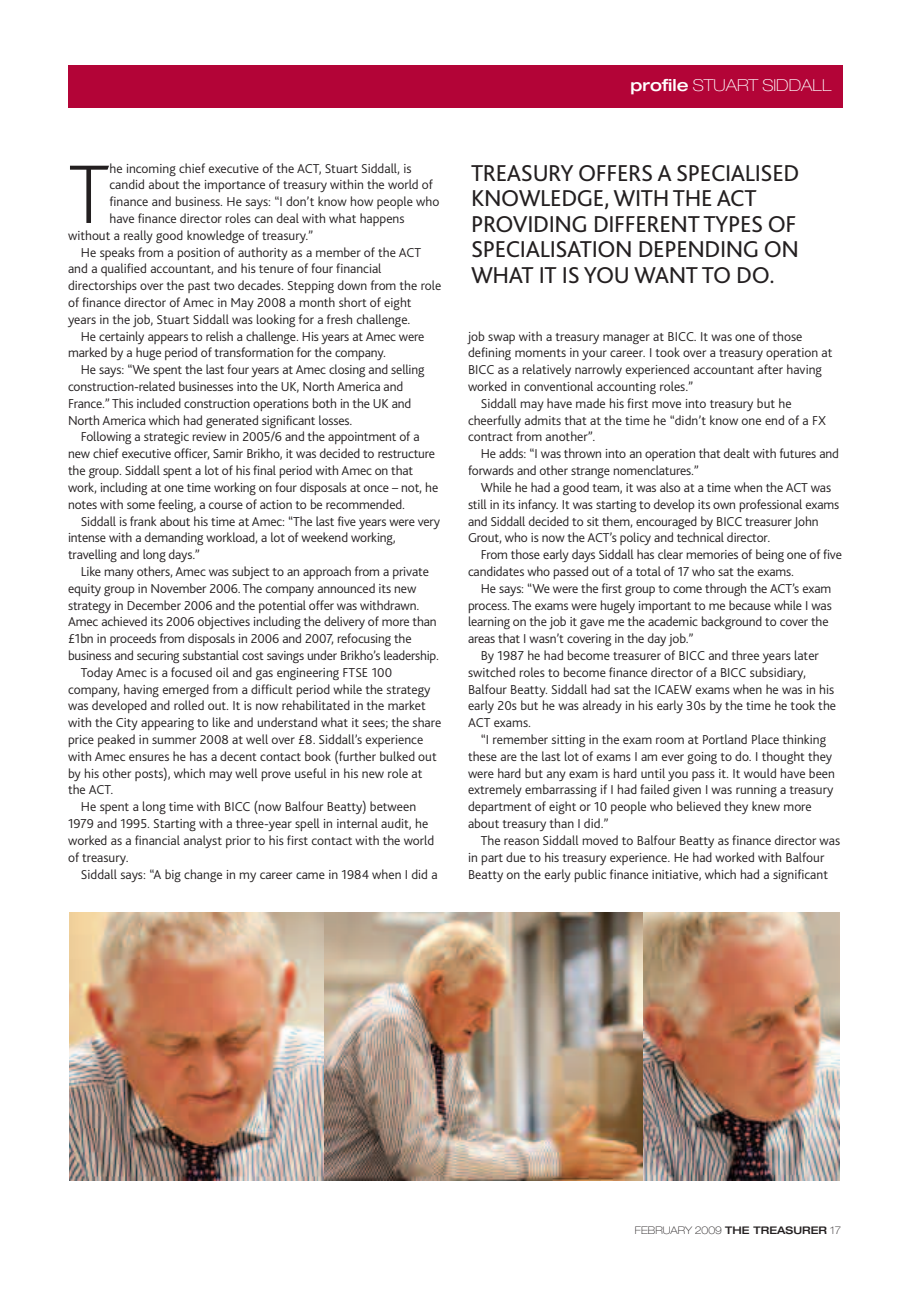
<style>
.page{position:relative;width:919px;height:1289px;background:#fff}
.page>*{position:absolute;margin:0;border:0;box-sizing:border-box;transform-origin:0 0}
.t1{font:200 86.85px "Bliss 2";color:#231f20}
.t2{font:24px/25.5px "Bliss 2";letter-spacing:-.015em;color:#231f20}
.t3{font:100 expanded 16.5px "Helvetica Neue";color:#fff}
.t4{font:300 13.5px "Bliss 2";color:#231f20}
.t5{font:100 expanded 10.5px "Helvetica Neue";color:#231f20}
.s1{font-weight:500}
</style>
<div class="page">
<div style="left:69px;top:65px;width:773px;height:42px;background:#b30437"></div>
<img style="left:69px;top:912px;width:255px;height:268px">
<img style="left:642px;top:912px;width:197px;height:268px">
<img style="left:324px;top:912px;width:318px;height:268px">
<p class="t3" style="left:630px;top:79px;width:202px"><span class="s1">profile</span> STUART SIDDALL</p>
<h1 class="t1" style="left:68px;top:161px;width:43px">T</h1>
<p class="t4" style="left:109px;top:163px;width:303px">he incoming chief executive of the ACT, Stuart Siddall, is</p>
<p class="t4" style="left:109px;top:180px;width:325px">candid about the importance of treasury within the world of</p>
<p class="t4" style="left:109px;top:197px;width:331px">finance and business. He says: “I don’t know how people who</p>
<p class="t4" style="left:109px;top:213px;width:296px">have finance director roles can deal with what happens</p>
<p class="t4" style="left:68px;top:230px;width:247px">without a really good knowledge of treasury.”</p>
<p class="t4" style="left:81px;top:247px;width:342px">He speaks from a position of authority as a member of the ACT</p>
<p class="t4" style="left:68px;top:264px;width:315px">and a qualified accountant, and his tenure of four financial</p>
<p class="t4" style="left:68px;top:281px;width:375px">directorships over the past two decades. Stepping down from the role</p>
<p class="t4" style="left:68px;top:297px;width:345px">of finance director of Amec in May 2008 a month short of eight</p>
<p class="t4" style="left:68px;top:314px;width:344px">years in the job, Stuart Siddall was looking for a fresh challenge.</p>
<p class="t4" style="left:81px;top:331px;width:345px">He certainly appears to relish a challenge. His years at Amec were</p>
<p class="t4" style="left:68px;top:348px;width:319px">marked by a huge period of transformation for the company.</p>
<p class="t4" style="left:81px;top:365px;width:345px">He says: “We spent the last four years at Amec closing and selling</p>
<p class="t4" style="left:68px;top:381px;width:336px">construction-related businesses into the UK, North America and</p>
<p class="t4" style="left:68px;top:398px;width:345px">France.” This included construction operations both in the UK and</p>
<p class="t4" style="left:68px;top:415px;width:286px">North America which had generated significant losses.</p>
<p class="t4" style="left:81px;top:432px;width:340px">Following a strategic review in 2005/6 and the appointment of a</p>
<p class="t4" style="left:68px;top:449px;width:368px">new chief executive officer, Samir Brikho, it was decided to restructure</p>
<p class="t4" style="left:68px;top:465px;width:346px">the group. Siddall spent a lot of his final period with Amec on that</p>
<p class="t4" style="left:68px;top:482px;width:371px">work, including at one time working on four disposals at once – not, he</p>
<p class="t4" style="left:68px;top:499px;width:338px">notes with some feeling, a course of action to be recommended.</p>
<p class="t4" style="left:81px;top:516px;width:360px">Siddall is frank about his time at Amec: “The last five years were very</p>
<p class="t4" style="left:68px;top:533px;width:329px">intense with a demanding workload, a lot of weekend working,</p>
<p class="t4" style="left:68px;top:549px;width:133px">travelling and long days.”</p>
<p class="t4" style="left:81px;top:566px;width:349px">Like many others, Amec was subject to an approach from a private</p>
<p class="t4" style="left:68px;top:583px;width:350px">equity group in November 2006. The company announced its new</p>
<p class="t4" style="left:68px;top:600px;width:353px">strategy in December 2006 and the potential offer was withdrawn.</p>
<p class="t4" style="left:68px;top:617px;width:370px">Amec achieved its 2006 objectives including the delivery of more than</p>
<p class="t4" style="left:68px;top:633px;width:345px">£1bn in proceeds from disposals in 2006 and 2007, refocusing the</p>
<p class="t4" style="left:68px;top:650px;width:372px">business and securing substantial cost savings under Brikho’s leadership.</p>
<p class="t4" style="left:81px;top:667px;width:313px">Today Amec is a focused oil and gas engineering FTSE 100</p>
<p class="t4" style="left:68px;top:684px;width:364px">company, having emerged from a difficult period while the strategy</p>
<p class="t4" style="left:68px;top:701px;width:359px">was developed and rolled out. It is now rehabilitated in the market</p>
<p class="t4" style="left:68px;top:717px;width:374px">with the City appearing to like and understand what it sees; the share</p>
<p class="t4" style="left:68px;top:734px;width:357px">price peaked in summer 2008 at well over £8. Siddall’s experience</p>
<p class="t4" style="left:68px;top:751px;width:370px">with Amec ensures he has a decent contact book (further bulked out</p>
<p class="t4" style="left:68px;top:768px;width:356px">by his other posts), which may well prove useful in his new role at</p>
<p class="t4" style="left:68px;top:785px;width:47px">the ACT.</p>
<p class="t4" style="left:81px;top:801px;width:337px">He spent a long time with BICC (now Balfour Beatty) between</p>
<p class="t4" style="left:68px;top:818px;width:362px">1979 and 1995. Starting with a three-year spell in internal audit, he</p>
<p class="t4" style="left:68px;top:835px;width:368px">worked as a financial analyst prior to his first contact with the world</p>
<p class="t4" style="left:68px;top:852px;width:62px">of treasury.</p>
<p class="t4" style="left:81px;top:869px;width:358px">Siddall says: “A big change in my career came in 1984 when I did a</p>
<h2 class="t2" style="left:471px;top:162px;width:330px">TREASURY OFFERS A SPECIALISED<br>KNOWLEDGE, WITH THE ACT<br>PROVIDING DIFFERENT TYPES OF<br>SPECIALISATION DEPENDING ON<br>WHAT IT IS YOU WANT TO DO.</h2>
<p class="t4" style="left:468px;top:331px;width:336px">job swap with a treasury manager at BICC. It was one of those</p>
<p class="t4" style="left:468px;top:348px;width:366px">defining moments in your career. I took over a treasury operation at</p>
<p class="t4" style="left:468px;top:365px;width:355px">BICC as a relatively narrowly experienced accountant after having</p>
<p class="t4" style="left:468px;top:381px;width:227px">worked in conventional accounting roles.”</p>
<p class="t4" style="left:480px;top:398px;width:312px">Siddall may have made his first move into treasury but he</p>
<p class="t4" style="left:468px;top:415px;width:359px">cheerfully admits that at the time he “didn’t know one end of a FX</p>
<p class="t4" style="left:468px;top:432px;width:129px">contract from another”.</p>
<p class="t4" style="left:480px;top:449px;width:360px">He adds: “I was thrown into an operation that dealt with futures and</p>
<p class="t4" style="left:468px;top:465px;width:232px">forwards and other strange nomenclatures.”</p>
<p class="t4" style="left:480px;top:482px;width:352px">While he had a good team, it was also at a time when the ACT was</p>
<p class="t4" style="left:468px;top:499px;width:373px">still in its infancy. It was starting to develop its own professional exams</p>
<p class="t4" style="left:468px;top:516px;width:352px">and Siddall decided to sit them, encouraged by BICC treasurer John</p>
<p class="t4" style="left:468px;top:533px;width:304px">Grout, who is now the ACT’s policy and technical director.</p>
<p class="t4" style="left:480px;top:549px;width:362px">From those early days Siddall has clear memories of being one of five</p>
<p class="t4" style="left:468px;top:566px;width:327px">candidates who passed out of a total of 17 who sat the exams.</p>
<p class="t4" style="left:480px;top:583px;width:352px">He says: “We were the first group to come through the ACT’s exam</p>
<p class="t4" style="left:468px;top:600px;width:365px">process. The exams were hugely important to me because while I was</p>
<p class="t4" style="left:468px;top:617px;width:362px">learning on the job it gave me the academic background to cover the</p>
<p class="t4" style="left:468px;top:633px;width:227px">areas that I wasn’t covering in the day job.”</p>
<p class="t4" style="left:480px;top:650px;width:339px">By 1987 he had become treasurer of BICC and three years later</p>
<p class="t4" style="left:468px;top:667px;width:339px">switched roles to become finance director of a BICC subsidiary,</p>
<p class="t4" style="left:468px;top:684px;width:368px">Balfour Beatty. Siddall had sat the ICAEW exams when he was in his</p>
<p class="t4" style="left:468px;top:701px;width:369px">early 20s but he was already in his early 30s by the time he took the</p>
<p class="t4" style="left:468px;top:717px;width:65px">ACT exams.</p>
<p class="t4" style="left:480px;top:734px;width:347px">“I remember sitting in the exam room at Portland Place thinking</p>
<p class="t4" style="left:468px;top:751px;width:366px">these are the last lot of exams I am ever going to do. I thought they</p>
<p class="t4" style="left:468px;top:768px;width:368px">were hard but any exam is hard until you pass it. It would have been</p>
<p class="t4" style="left:468px;top:785px;width:367px">extremely embarrassing if I had failed given I was running a treasury</p>
<p class="t4" style="left:468px;top:801px;width:345px">department of eight or 10 people who believed they knew more</p>
<p class="t4" style="left:468px;top:818px;width:142px">about treasury than I did.”</p>
<p class="t4" style="left:480px;top:835px;width:361px">The reason Siddall moved to Balfour Beatty as finance director was</p>
<p class="t4" style="left:468px;top:852px;width:358px">in part due to his treasury experience. He had worked with Balfour</p>
<p class="t4" style="left:468px;top:869px;width:361px">Beatty on the early public finance initiative, which had a significant</p>
<p class="t5" style="left:634px;top:1226px;width:207px">FEBRUARY 2009 <span class="s1">THE TREASURER</span> 17</p>
</div>
